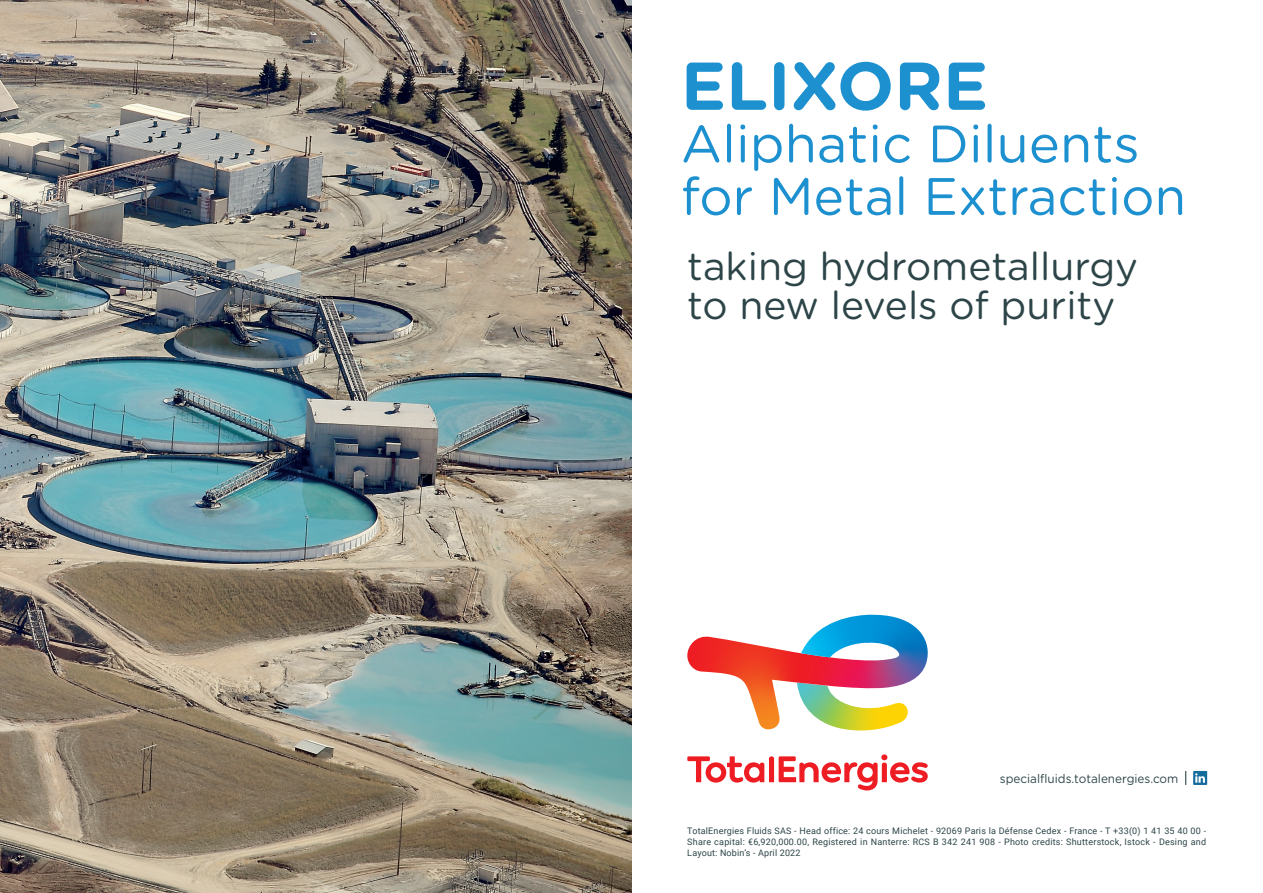
<style>
.page{position:relative;width:1263px;height:893px;background:#fff}
.page>*{position:absolute;margin:0;border:0;box-sizing:border-box;transform-origin:0 0}
.t1{font:700 67.5px "Gotham Rounded";color:#1d90d0}
.t2{font:52.5px/52.5px "Gotham Rounded";color:#1d90d0}
.t3{font:39px/39px "Gotham Rounded";color:#2d4548}
.t4{font:12.3px "Gotham Rounded";color:#2d4548;scale:.95 1}
.t5{font:9px/10.8px "Roboto";letter-spacing:.025em;color:#2d4548;text-align:justify}
</style>
<div class="page">
<img style="left:0;top:0;width:631px;height:893px">
<svg style="left:687px;top:754px;width:241px;height:36px"></svg>
<svg style="left:687px;top:615px;width:241px;height:116px"></svg>
<div style="left:1193px;top:771px;width:14px;height:14px;background:#146c9c"></div>
<svg style="left:1195px;top:773px;width:10px;height:10px"></svg>
<svg style="left:1185px;top:771px;width:1px;height:14px"></svg>
<h1 class="t1" style="left:681px;top:36px;width:309px">ELIXORE</h1>
<h2 class="t2" style="left:681px;top:115px;width:507px">Aliphatic Diluents for Metal Extraction</h2>
<h3 class="t3" style="left:687px;top:245px;width:452px">taking hydrometallurgy to new levels of purity</h3>
<h3 class="t4" style="left:1000px;top:770px;width:189px">specialfluids.totalenergies.com</h3>
<p class="t5" style="left:687px;top:825px;width:520px">TotalEnergies Fluids SAS - Head office: 24 cours Michelet - 92069 Paris la Défense Cedex - France - T +33(0) 1 41 35 40 00 - Share capital: €6,920,000.00, Registered in Nanterre: RCS B 342 241 908 - Photo credits: Shutterstock, Istock - Desing and Layout: Nobin’s - April 2022</p>
</div>
